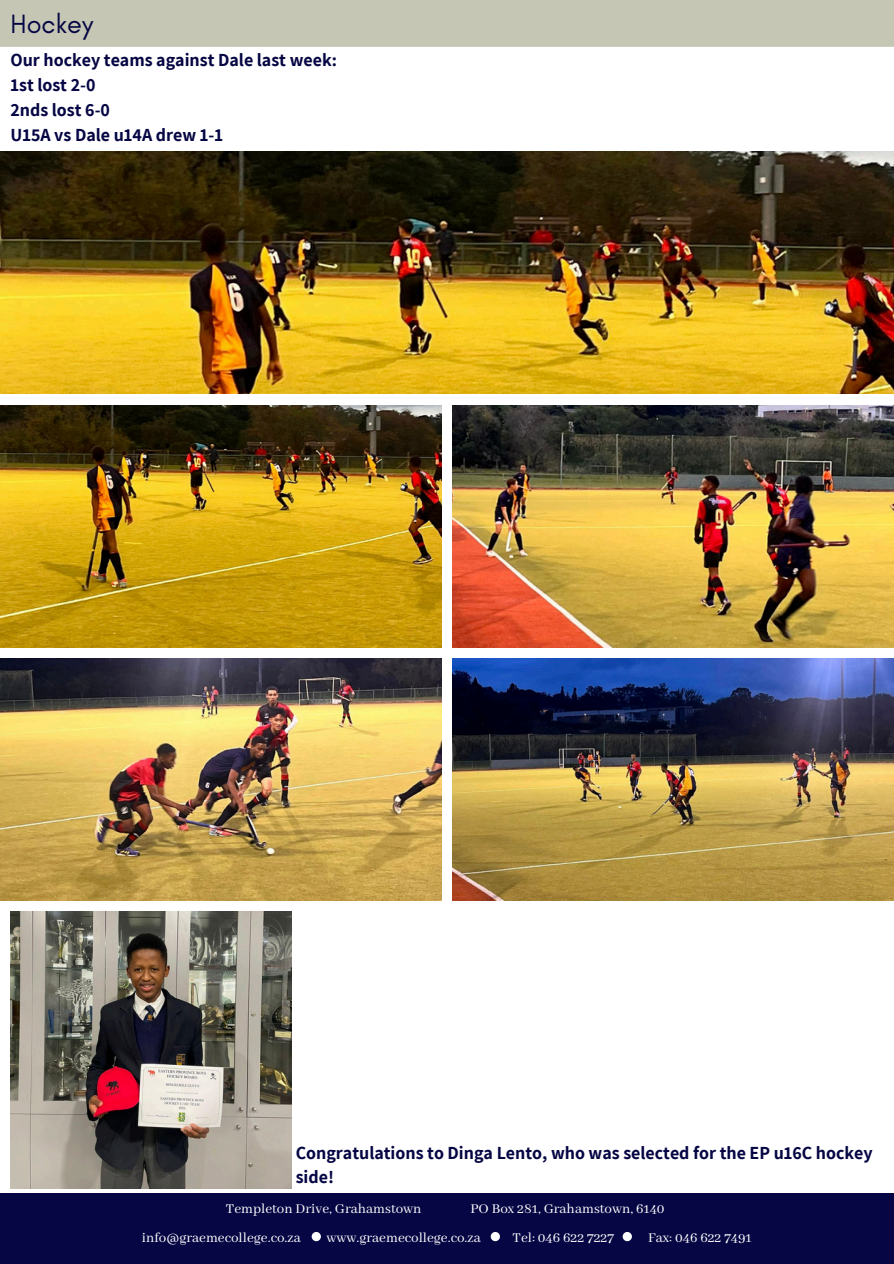
<style>
.page{position:relative;width:894px;height:1264px;background:#fff}
.page>*{position:absolute;margin:0;border:0;box-sizing:border-box;transform-origin:0 0}
.t1{font:27px "Glacial Indifference";color:#060644}
.t2{font:700 18px/24.8px "Assistant";color:#060644}
.t3{font:15px "Abhaya Libre";color:#fff}
</style>
<div class="page">
<img style="left:0;top:152px;width:893px;height:242px">
<img style="left:0;top:405px;width:441px;height:242px">
<img style="left:452px;top:405px;width:441px;height:242px">
<img style="left:0;top:658px;width:441px;height:242px">
<img style="left:452px;top:658px;width:441px;height:242px">
<div style="left:0;top:1193px;width:893px;height:70px;background:#060644"></div>
<svg style="left:490px;top:1231px;width:10px;height:10px"></svg>
<svg style="left:622px;top:1231px;width:9px;height:10px"></svg>
<svg style="left:311px;top:1231px;width:10px;height:10px"></svg>
<div style="left:0;top:0;width:893px;height:47px;background:#c6c6b5"></div>
<img style="left:10px;top:911px;width:282px;height:277px">
<h2 class="t1" style="left:11px;top:7px;width:84px">Hockey</h2>
<p class="t2" style="left:10px;top:47px;width:328px">Our hockey teams against Dale last week:<br>1st lost 2-0<br>2nds lost 6-0<br>U15A vs Dale u14A drew 1-1</p>
<p class="t2" style="left:295px;top:1139px;width:578px">Congratulations to Dinga Lento, who was selected for the EP u16C hockey side!</p>
<h1 class="t3" style="left:226px;top:1200px;width:197px">Templeton Drive, Grahamstown</h1>
<h1 class="t3" style="left:470px;top:1200px;width:196px">PO Box 281, Grahamstown, 6140</h1>
<h2 class="t3" style="left:142px;top:1228px;width:160px">info@graemecollege.co.za</h2>
<h2 class="t3" style="left:326px;top:1228px;width:156px">www.graemecollege.co.za</h2>
<h2 class="t3" style="left:512px;top:1228px;width:103px">Tel: 046 622 7227</h2>
<h2 class="t3" style="left:648px;top:1228px;width:105px">Fax: 046 622 7491</h2>
</div>
